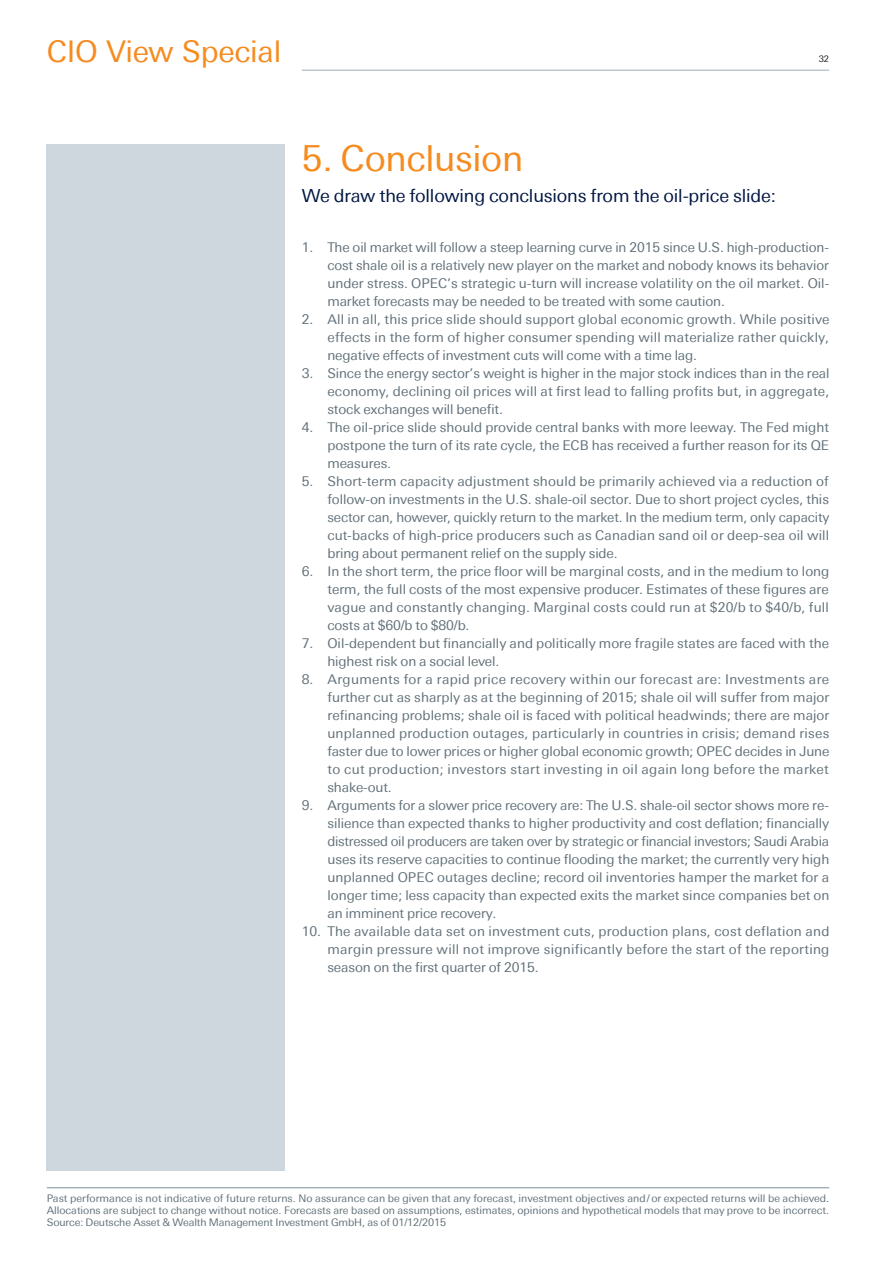
<style>
.page{position:relative;width:893px;height:1263px;background:#fff}
.page>*{position:absolute;margin:0;border:0;box-sizing:border-box;transform-origin:0 0}
.t1{font:36px "Univers Deutsche Bank";letter-spacing:-.01em;color:#f68b1f}
.t2{font:30px "Univers Deutsche Bank";letter-spacing:-.01em;color:#f68b1f}
.t3{font:18px "Univers Deutsche Bank";letter-spacing:-.01em;color:#001643}
.t4{font:13.5px/18px "Univers Deutsche Bank";letter-spacing:-.005em;color:#627179;text-align:justify}
.t5{font:10.5px/12px "Univers Deutsche Bank";letter-spacing:-.01em;color:#627179;text-align:justify}
.t6{font:9px "Univers Deutsche Bank";color:#231f20}
</style>
<div class="page">
<hr style="left:302px;top:70px;width:527px;height:1px;background:#9babb6">
<div style="left:47px;top:144px;width:238px;height:1026px;background:#ced7dd"></div>
<hr style="left:47px;top:1187px;width:782px;height:1px;background:#798f9c">
<h2 class="t2" style="left:47px;top:35px;width:236px">CIO View Special</h2>
<p class="t6" style="left:819px;top:54px;width:12px">32</p>
<h1 class="t1" style="left:302px;top:138px;width:223px">5. Conclusion</h1>
<h3 class="t3" style="left:302px;top:185px;width:476px">We draw the following conclusions from the oil-price slide:</h3>
<p class="t4" style="left:327px;top:238px;width:503px;text-indent:-26px">1. The oil market will follow a steep learning curve in 2015 since U.S. high-production&shy;cost shale oil is a relatively new player on the market and nobody knows its behavior under stress. OPEC’s strategic u-turn will increase volatility on the oil market. Oil&shy;market forecasts may be needed to be treated with some caution.</p>
<p class="t4" style="left:327px;top:310px;width:504px;text-indent:-26px">2. All in all, this price slide should support global economic growth. While positive effects in the form of higher consumer spending will materialize rather quickly, negative effects of investment cuts will come with a time lag.</p>
<p class="t4" style="left:327px;top:364px;width:504px;text-indent:-26px">3. Since the energy sector’s weight is higher in the major stock indices than in the real economy, declining oil prices will at first lead to falling profits but, in aggregate, stock exchanges will benefit.</p>
<p class="t4" style="left:327px;top:418px;width:503px;text-indent:-26px">4. The oil-price slide should provide central banks with more leeway. The Fed might postpone the turn of its rate cycle, the ECB has received a further reason for its QE measures.</p>
<p class="t4" style="left:327px;top:472px;width:504px;text-indent:-25px">5. Short-term capacity adjustment should be primarily achieved via a reduction of follow-on investments in the U.S. shale-oil sector. Due to short project cycles, this sector can, however, quickly return to the market. In the medium term, only capacity cut-backs of high-price producers such as Canadian sand oil or deep-sea oil will bring about permanent relief on the supply side.</p>
<p class="t4" style="left:327px;top:562px;width:503px;text-indent:-26px">6. In the short term, the price floor will be marginal costs, and in the medium to long term, the full costs of the most expensive producer. Estimates of these figures are vague and constantly changing. Marginal costs could run at $20/b to $40/b, full costs at $60/b to $80/b.</p>
<p class="t4" style="left:327px;top:634px;width:503px;text-indent:-26px">7. Oil-dependent but financially and politically more fragile states are faced with the highest risk on a social level.</p>
<p class="t4" style="left:327px;top:670px;width:504px;text-indent:-26px">8. Arguments for a rapid price recovery within our forecast are: Investments are further cut as sharply as at the beginning of 2015; shale oil will suffer from major refinancing problems; shale oil is faced with political headwinds; there are major unplanned production outages, particularly in countries in crisis; demand rises faster due to lower prices or higher global economic growth; OPEC decides in June to cut production; investors start investing in oil again long before the market shake-out.</p>
<p class="t4" style="left:327px;top:796px;width:504px;text-indent:-26px">9. Arguments for a slower price recovery are: The U.S. shale-oil sector shows more re&shy;silience than expected thanks to higher productivity and cost deflation; financially distressed oil producers are taken over by strategic or financial investors; Saudi Arabia uses its reserve capacities to continue flooding the market; the currently very high unplanned OPEC outages decline; record oil inventories hamper the market for a longer time; less capacity than expected exits the market since companies bet on an imminent price recovery.</p>
<p class="t4" style="left:327px;top:922px;width:504px;text-indent:-26px">10. The available data set on investment cuts, production plans, cost deflation and margin pressure will not improve significantly before the start of the reporting season on the first quarter of 2015.</p>
<p class="t5" style="left:47px;top:1193px;width:784px">Past performance is not indicative of future returns. No assurance can be given that any forecast, investment objectives and/or expected returns will be achieved.<br>Allocations are subject to change without notice. Forecasts are based on assumptions, estimates, opinions and hypothetical models that may prove to be incorrect.<br>Source: Deutsche Asset &amp; Wealth Management Investment GmbH, as of 01/12/2015</p>
</div>
